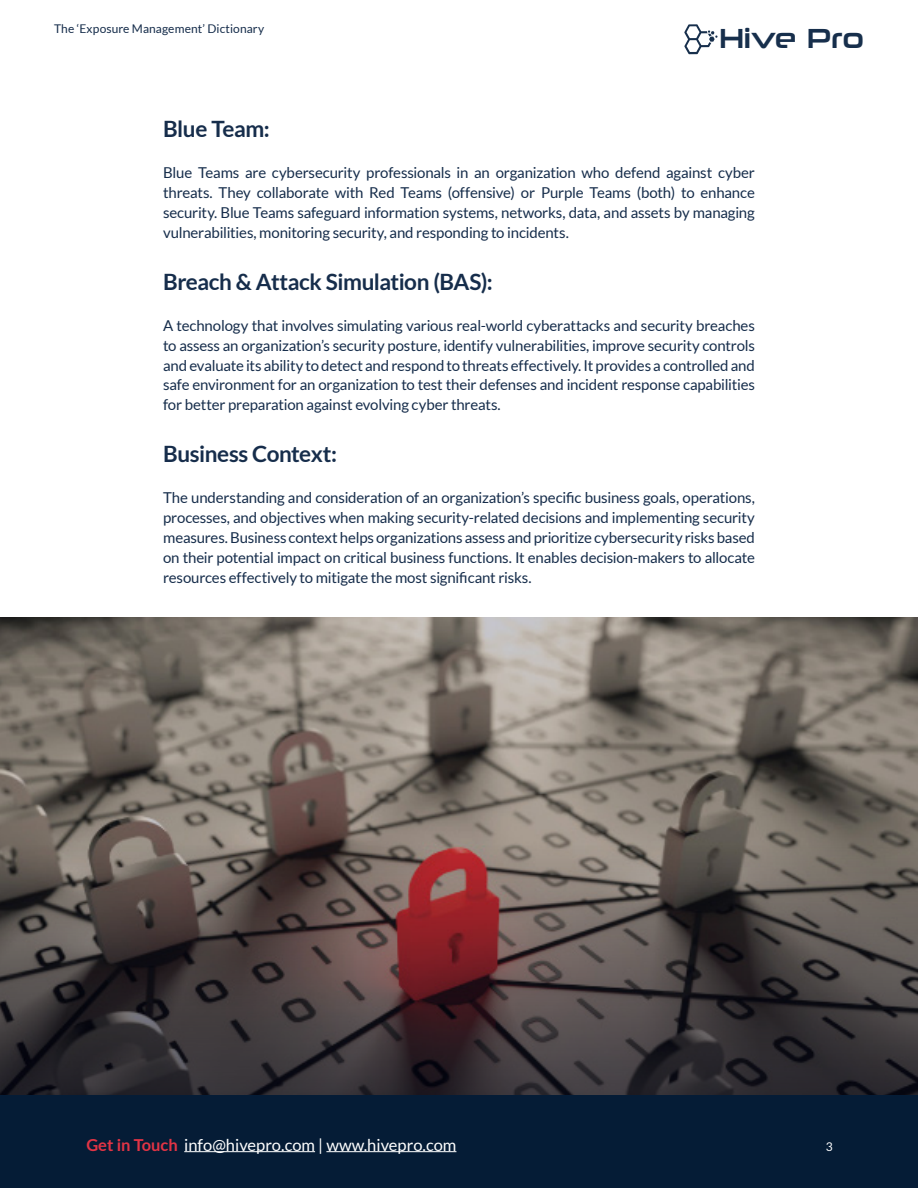
<style>
.page{position:relative;width:918px;height:1188px;background:#fff}
.page>*{position:absolute;margin:0;border:0;box-sizing:border-box;transform-origin:0 0}
.t1{font:27.9px "Neuropolitical Rg";color:#172f4c;scale:.96 1}
.t2{font:700 22.5px "Lato";letter-spacing:-.02em;color:#162d4b}
.t3{font:16.5px "Lato";color:#fff}
.t4{font:15px/19.8px "Lato";letter-spacing:-.01em;color:#162d4b;text-align:justify}
.t5{font:12px "Lato";letter-spacing:.01em;color:#162d4b}
.t6{font:12px "Lato";color:#fff}
.s1{font-weight:700;color:#e23445}
</style>
<div class="page">
<svg style="left:0;top:617px;width:918px;height:478px;background:#665c57"></svg>
<div style="left:0;top:1095px;width:918px;height:93px;background:#051c36"></div>
<hr style="left:184px;top:1151px;width:131px;height:1px;background:#fff">
<hr style="left:326px;top:1151px;width:130px;height:1px;background:#fff">
<svg style="left:684px;top:24px;width:34px;height:30px"></svg>
<p class="t5" style="left:54px;top:22px;width:212px">The ‘Exposure Management’ Dictionary</p>
<p class="t1" style="left:719px;top:21px;width:152px">Hive Pro</p>
<p class="t2" style="left:163px;top:116px;width:108px">Blue Team:</p>
<p class="t4" style="left:163px;top:163px;width:593px">Blue Teams are cybersecurity professionals in an organization who defend against cyber threats. They collaborate with Red Teams (offensive) or Purple Teams (both) to enhance security. Blue Teams safeguard information systems, networks, data, and assets by managing vulnerabilities, monitoring security, and responding to incidents.</p>
<p class="t2" style="left:163px;top:268px;width:331px">Breach &amp; Attack Simulation (BAS):</p>
<p class="t4" style="left:163px;top:316px;width:593px">A technology that involves simulating various real-world cyberattacks and security breaches to assess an organization’s security posture, identify vulnerabilities, improve security controls and evaluate its ability to detect and respond to threats effectively. It provides a controlled and safe environment for an organization to test their defenses and incident response capabilities for better preparation against evolving cyber threats.</p>
<p class="t2" style="left:163px;top:441px;width:176px">Business Context:</p>
<p class="t4" style="left:163px;top:488px;width:593px">The understanding and consideration of an organization’s specific business goals, operations, processes, and objectives when making security-related decisions and implementing security measures. Business context helps organizations assess and prioritize cybersecurity risks based on their potential impact on critical business functions. It enables decision-makers to allocate resources effectively to mitigate the most significant risks.</p>
<p class="t3" style="left:86px;top:1135px;width:372px"><span class="s1">Get in Touch</span> info@hivepro.com | www.hivepro.com</p>
<p class="t6" style="left:826px;top:1140px;width:8px">3</p>
</div>
